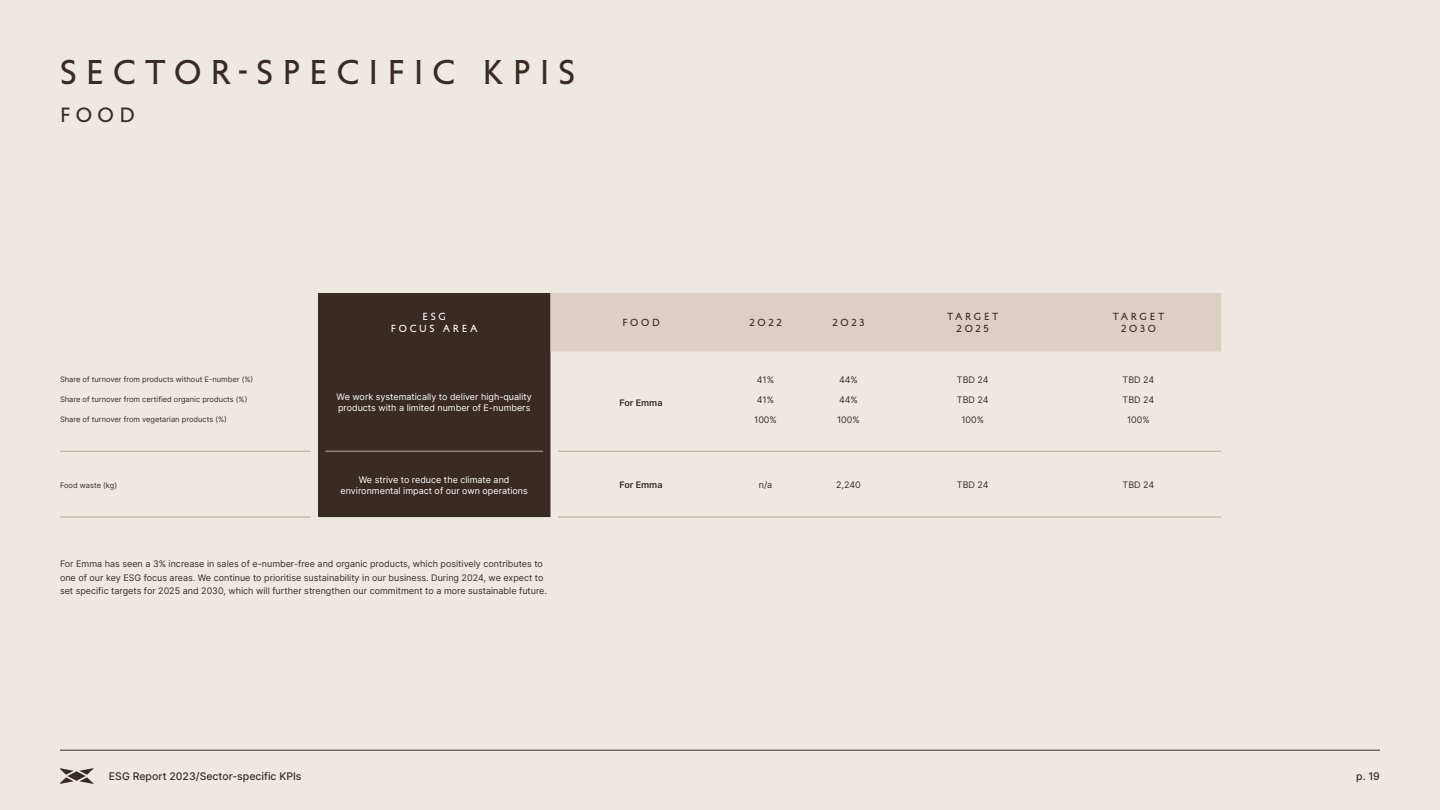
<style>
.page{position:relative;width:1440px;height:810px;background:#eee8e2}
.page>*{position:absolute;margin:0;border:0;box-sizing:border-box;transform-origin:0 0}
.t1{font:30px "Petit Serif NP";letter-spacing:.3em;color:#392a24}
.BS_Mellemrubrik{font:18px "Petit Serif";color:#392a24}
.BS_Paginering{font:500 10.5px "Inter";color:#392a24}
.BS_Brødtekst_-_small{font:9px/13.5px "Inter";color:#392a24}
.Tabel_-_Tal{font:9px/11.2px "Inter";color:#fff}
.Tabel_-_Tal-2{font:9px "Inter";color:#392a24}
.Tabel_-_Rubrik{font:9px/12px "Petit Serif";letter-spacing:.3em;color:#392a24;text-align:center}
.Tabel_-_Tal-3{font:600 9px "Inter";color:#392a24}
.Tabel_-_Rubrik-2{font:9px/12px "Petit Serif";letter-spacing:.3em;color:#fff;text-align:center}
.Tabel_-_Beskrivelse{font:7.5px "Inter";color:#392a24}
</style>
<div class="page">
<div style="left:318px;top:293px;width:232px;height:224px;background:#392a24"></div>
<div style="left:550px;top:293px;width:671px;height:59px;background:#dcd0c4"></div>
<hr style="left:60px;top:451px;width:250px;height:1px;background:#baa896">
<hr style="left:558px;top:451px;width:166px;height:1px;background:#baa896">
<hr style="left:724px;top:451px;width:83px;height:1px;background:#baa896">
<hr style="left:807px;top:451px;width:83px;height:1px;background:#baa896">
<hr style="left:890px;top:451px;width:166px;height:1px;background:#baa896">
<hr style="left:1056px;top:451px;width:165px;height:1px;background:#baa896">
<hr style="left:326px;top:451px;width:217px;height:1px;background:#baa896">
<hr style="left:60px;top:517px;width:250px;height:1px;background:#baa896">
<hr style="left:558px;top:517px;width:166px;height:1px;background:#baa896">
<hr style="left:724px;top:517px;width:83px;height:1px;background:#baa896">
<hr style="left:807px;top:517px;width:83px;height:1px;background:#baa896">
<hr style="left:890px;top:517px;width:166px;height:1px;background:#baa896">
<hr style="left:1056px;top:517px;width:165px;height:1px;background:#baa896">
<div style="left:326px;top:296px;width:217px;height:53px;background:#392a24"></div>
<hr style="left:60px;top:750px;width:1320px;height:1px;background:#392a24">
<img style="left:60px;top:769px;width:34px;height:15px">
<p class="t1" style="left:60px;top:50px;width:517px">SECTOR-SPECIFIC KPIS</p>
<p class="BS_Mellemrubrik" style="left:60px;top:101px;width:76px">FOOD</p>
<p class="Tabel_-_Rubrik-2" style="left:391px;top:310px;width:88px">ESG<br>FOCUS AREA</p>
<p class="Tabel_-_Rubrik" style="left:622px;top:316px;width:39px">FOOD</p>
<p class="Tabel_-_Rubrik" style="left:749px;top:316px;width:34px">2022</p>
<p class="Tabel_-_Rubrik" style="left:832px;top:316px;width:34px">2023</p>
<p class="Tabel_-_Rubrik" style="left:947px;top:310px;width:53px">TARGET</p>
<p class="Tabel_-_Rubrik" style="left:957px;top:322px;width:34px">2025</p>
<p class="Tabel_-_Rubrik" style="left:1113px;top:310px;width:53px">TARGET<br>2030</p>
<p class="Tabel_-_Beskrivelse" style="left:60px;top:374px;width:195px">Share of turnover from products without E-number (%)</p>
<p class="Tabel_-_Tal-2" style="left:757px;top:373px;width:19px">41%</p>
<p class="Tabel_-_Tal-2" style="left:839px;top:373px;width:20px">44%</p>
<p class="Tabel_-_Tal-2" style="left:957px;top:373px;width:33px">TBD 24</p>
<p class="Tabel_-_Tal-2" style="left:1123px;top:373px;width:33px">TBD 24</p>
<p class="Tabel_-_Tal" style="left:337px;top:391px;width:197px">We work systematically to deliver high-quality products with a limited number of E-numbers</p>
<p class="Tabel_-_Tal-3" style="left:620px;top:396px;width:45px">For Emma</p>
<p class="Tabel_-_Beskrivelse" style="left:60px;top:393px;width:189px">Share of turnover from certified organic products (%)</p>
<p class="Tabel_-_Tal-2" style="left:757px;top:393px;width:19px">41%</p>
<p class="Tabel_-_Tal-2" style="left:839px;top:393px;width:20px">44%</p>
<p class="Tabel_-_Tal-2" style="left:957px;top:393px;width:33px">TBD 24</p>
<p class="Tabel_-_Tal-2" style="left:1123px;top:393px;width:33px">TBD 24</p>
<p class="Tabel_-_Beskrivelse" style="left:60px;top:413px;width:168px">Share of turnover from vegetarian products (%)</p>
<p class="Tabel_-_Tal-2" style="left:754px;top:413px;width:24px">100%</p>
<p class="Tabel_-_Tal-2" style="left:837px;top:413px;width:24px">100%</p>
<p class="Tabel_-_Tal-2" style="left:961px;top:413px;width:24px">100%</p>
<p class="Tabel_-_Tal-2" style="left:1127px;top:413px;width:24px">100%</p>
<p class="Tabel_-_Beskrivelse" style="left:60px;top:480px;width:59px">Food waste (kg)</p>
<p class="Tabel_-_Tal" style="left:341px;top:474px;width:189px;text-align:center">We strive to reduce the climate and environmental impact of our own operations</p>
<p class="Tabel_-_Tal-3" style="left:620px;top:479px;width:45px">For Emma</p>
<p class="Tabel_-_Tal-2" style="left:759px;top:479px;width:15px">n/a</p>
<p class="Tabel_-_Tal-2" style="left:836px;top:479px;width:26px">2,240</p>
<p class="Tabel_-_Tal-2" style="left:957px;top:479px;width:33px">TBD 24</p>
<p class="Tabel_-_Tal-2" style="left:1123px;top:479px;width:33px">TBD 24</p>
<p class="BS_Brødtekst_-_small" style="left:60px;top:557px;width:489px">For Emma has seen a 3% increase in sales of e-number-free and organic products, which positively contributes to one of our key ESG focus areas. We continue to prioritise sustainability in our business. During 2024, we expect to set specific targets for 2025 and 2030, which will further strengthen our commitment to a more sustainable future.</p>
<p class="BS_Paginering" style="left:109px;top:768px;width:194px">ESG Report 2023/Sector-specific KPIs</p>
<p class="BS_Paginering" style="left:1356px;top:768px;width:25px">p. 19</p>
</div>
